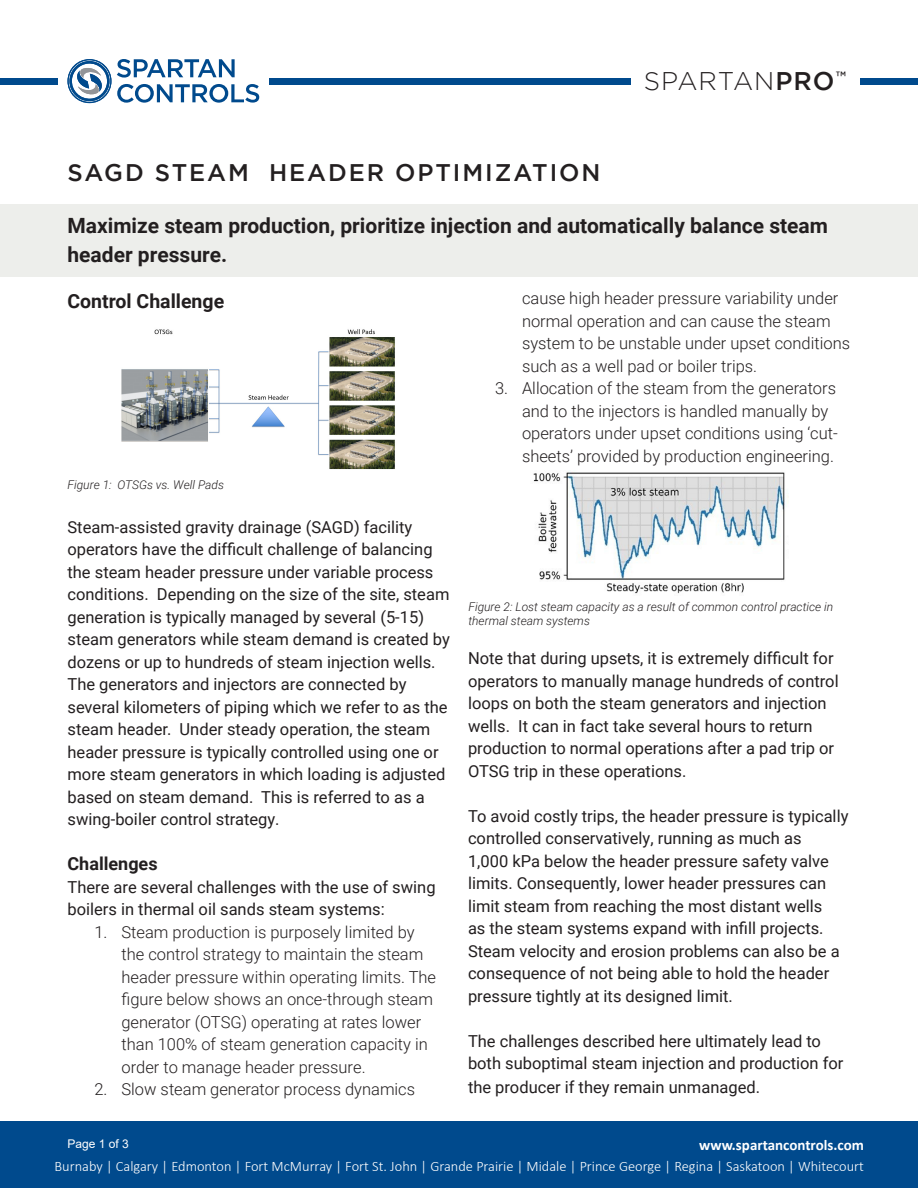
<style>
.page{position:relative;width:918px;height:1188px;background:#fff}
.page>*{position:absolute;margin:0;border:0;box-sizing:border-box;transform-origin:0 0}
.t1{font:300 25.5px "Gotham";letter-spacing:.035em;color:#231f20}
.t2{font:500 24px "Gotham";letter-spacing:.08em;color:#231f20}
.Body_Text{font:700 21px/28.5px "Roboto";color:#231f20}
.Body_Text-2{font:700 19.5px "Roboto";color:#231f20}
.Body_Text-3{font:700 18px "Roboto";color:#231f20}
.Body_Text-4{font:16.5px/22.5px "Roboto";color:#231f20}
.t3{font:300 16.5px/22.5px "Roboto";color:#231f20}
.t4{font:700 15px "Calibri";color:#fff}
.t5{font:300 14.4px "Calibri";color:#fff}
.t6{font:italic 300 12px/14.4px "Roboto";color:#231f20}
.t7{font:12px "Arial";color:#fff}
.s1{font-weight:500}
</style>
<div class="page">
<div style="left:0;top:1121px;width:918px;height:67px;background:#004a8d"></div>
<div style="left:0;top:78px;width:58px;height:6px;background:#004a8d"></div>
<div style="left:269px;top:78px;width:361px;height:6px;background:#004a8d"></div>
<div style="left:860px;top:78px;width:58px;height:6px;background:#004a8d"></div>
<svg style="left:117px;top:59px;width:118px;height:19px"></svg>
<svg style="left:117px;top:84px;width:142px;height:19px"></svg>
<svg style="left:68px;top:59px;width:43px;height:44px"></svg>
<div style="left:0;top:204px;width:918px;height:72px;background:#edeeeb"></div>
<img style="left:533px;top:472px;width:256px;height:122px">
<img style="left:121px;top:329px;width:274px;height:141px">
<h1 class="t1" style="left:644px;top:67px;width:204px">SPARTAN<span class="s1">PRO</span><sup>™</sup></h1>
<p class="t2" style="left:68px;top:159px;width:535px">SAGD STEAM HEADER OPTIMIZATION</p>
<p class="Body_Text" style="left:68px;top:211px;width:762px">Maximize steam production, prioritize injection and automatically balance steam header pressure.</p>
<p class="Body_Text-2" style="left:68px;top:287px;width:158px">Control Challenge</p>
<p class="t3" style="left:522px;top:287px;width:330px">cause high header pressure variability under normal operation and can cause the steam system to be unstable under upset conditions such as a well pad or boiler trips.</p>
<p class="t3" style="left:522px;top:377px;width:317px;text-indent:-27px">3. Allocation of the steam from the generators and to the injectors is handled manually by operators under upset conditions using ‘cut&shy;sheets’ provided by production engineering.</p>
<p class="t6" style="left:68px;top:477px;width:158px">Figure 1: OTSGs vs. Well Pads</p>
<p class="Body_Text-4" style="left:68px;top:515px;width:384px">Steam-assisted gravity drainage (SAGD) facility operators have the difficult challenge of balancing the steam header pressure under variable process conditions. Depending on the size of the site, steam generation is typically managed by several (5-15) steam generators while steam demand is created by dozens or up to hundreds of steam injection wells.<br>The generators and injectors are connected by several kilometers of piping which we refer to as the steam header. Under steady operation, the steam header pressure is typically controlled using one or more steam generators in which loading is adjusted based on steam demand. This is referred to as a swing-boiler control strategy.</p>
<p class="Body_Text-3" style="left:68px;top:851px;width:92px">Challenges</p>
<p class="Body_Text-4" style="left:68px;top:875px;width:370px">There are several challenges with the use of swing boilers in thermal oil sands steam systems:</p>
<p class="t3" style="left:122px;top:920px;width:316px;text-indent:-27px">1. Steam production is purposely limited by the control strategy to maintain the steam header pressure within operating limits. The figure below shows an once-through steam generator (OTSG) operating at rates lower than 100% of steam generation capacity in order to manage header pressure.</p>
<p class="t3" style="left:94px;top:1077px;width:322px">2. Slow steam generator process dynamics</p>
<p class="t6" style="left:468px;top:599px;width:366px">Figure 2: Lost steam capacity as a result of common control practice in thermal steam systems</p>
<p class="Body_Text-4" style="left:468px;top:647px;width:372px">Note that during upsets, it is extremely difficult for operators to manually manage hundreds of control loops on both the steam generators and injection wells. It can in fact take several hours to return production to normal operations after a pad trip or OTSG trip in these operations.</p>
<p class="Body_Text-4" style="left:468px;top:804px;width:382px">To avoid costly trips, the header pressure is typically controlled conservatively, running as much as<br>1,000 kPa below the header pressure safety valve limits. Consequently, lower header pressures can limit steam from reaching the most distant wells<br>as the steam systems expand with infill projects.<br>Steam velocity and erosion problems can also be a consequence of not being able to hold the header pressure tightly at its designed limit.</p>
<p class="Body_Text-4" style="left:468px;top:1029px;width:377px">The challenges described here ultimately lead to both suboptimal steam injection and production for</p>
<p class="Body_Text-4" style="left:468px;top:1076px;width:294px">the producer if they remain unmanaged.</p>
<p class="t7" style="left:68px;top:1135px;width:63px">Page 1 of 3</p>
<p class="t4" style="left:699px;top:1134px;width:166px">www.spartancontrols.com</p>
<p class="t5" style="left:55px;top:1157px;width:811px">Burnaby | Calgary | Edmonton | Fort McMurray | Fort St. John | Grande Prairie | Midale | Prince George | Regina | Saskatoon | Whitecourt</p>
</div>
